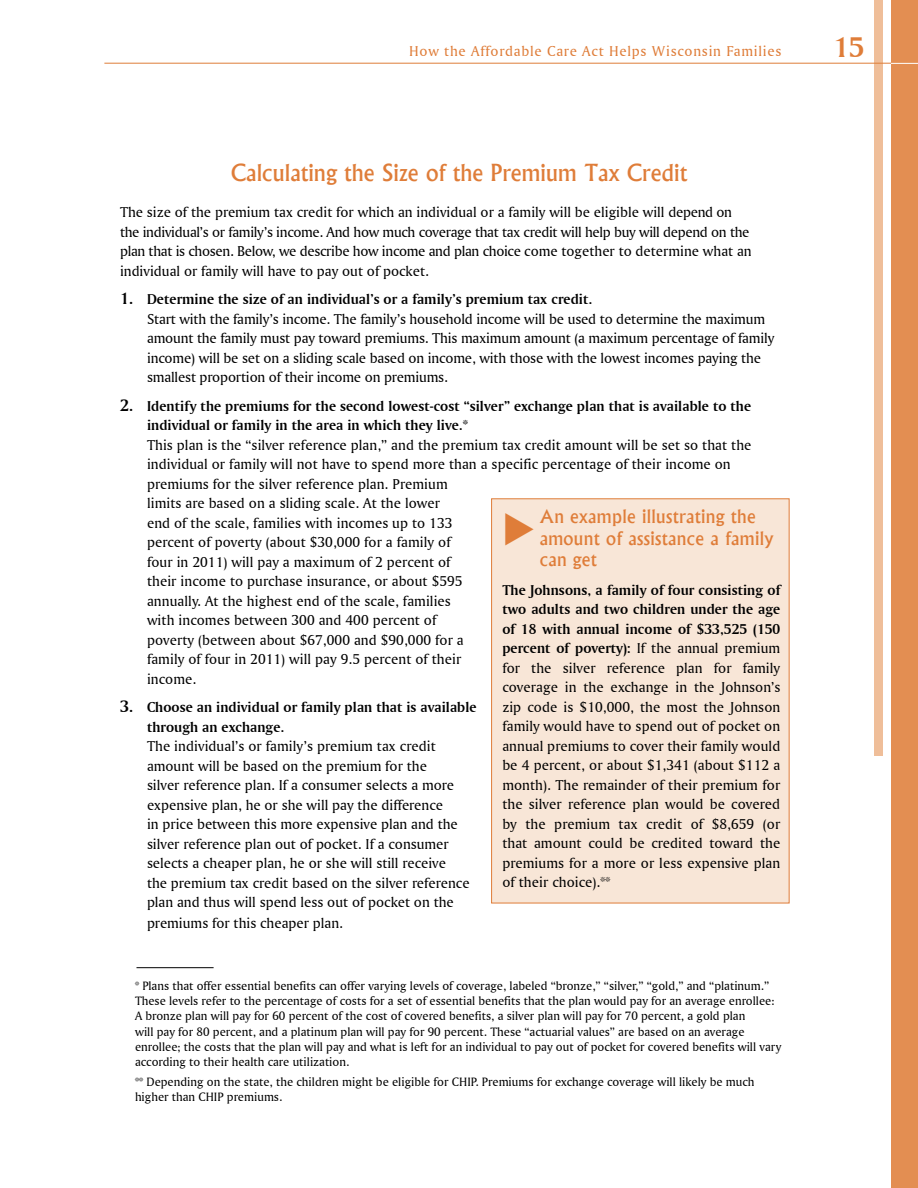
<style>
.page{position:relative;width:918px;height:1188px;background:#fff}
.page>*{position:absolute;margin:0;border:0;box-sizing:border-box;transform-origin:0 0}
.t1{font:30px "Amerigo BT Bold A";color:#df7d39}
.t2{font:500 22.5px "Albertus";letter-spacing:.005em;color:#df7d39}
.t3{font:500 18px/21.6px "Albertus";letter-spacing:.02em;color:#df7d39}
.t4{font:15px/19.5px "Amerigo BT Roman A";color:#000}
.t5{font:15px/19.5px "Amerigo BT Bold A";letter-spacing:.005em;color:#000}
.t6{font:15px/19.5px "Amerigo BT Roman A";letter-spacing:-.02em;color:#000}
.t7{font:15px "Amerigo BT Roman A";letter-spacing:.05em;color:#df7d39}
.t8{font:12.75px/15.3px "Amerigo BT Roman A";color:#000}
.s1{font-size:17.25px}
.s2{font-family:"Amerigo BT Roman A"}
</style>
<div class="page">
<div style="left:874px;top:0;width:10px;height:756px;background:#efbe99"></div>
<div style="left:891px;top:0;width:27px;height:1188px;background:#e38e52"></div>
<svg style="left:891px;top:63px;width:27px;height:1px"></svg>
<hr style="left:104px;top:63px;width:787px;height:1px;background:#df7d39">
<hr style="left:136px;top:967px;width:78px;height:1px;background:#000">
<div style="left:491px;top:499px;width:298px;height:404px;background:#f8e6d7"></div>
<p class="t7" style="left:409px;top:42px;width:374px">How the Affordable Care Act Helps Wisconsin Families</p>
<h1 class="t1" style="left:834px;top:29px;width:32px">15</h1>
<h2 class="t2" style="left:231px;top:159px;width:458px">Calculating the Size of the Premium Tax Credit</h2>
<p class="t6" style="left:120px;top:202px;width:633px">The size of the premium tax credit for which an individual or a family will be eligible will depend on the individual’s or family’s income. And how much coverage that tax credit will help buy will depend on the plan that is chosen. Below, we describe how income and plan choice come together to determine what an individual or family will have to pay out of pocket.</p>
<p class="t5" style="left:120px;top:289px;width:474px"><span class="s1">1.</span> Determine the size of an individual’s or a family’s premium tax credit.</p>
<p class="t4" style="left:147px;top:309px;width:629px">Start with the family’s income. The family’s household income will be used to determine the maximum amount the family must pay toward premiums. This maximum amount (a maximum percentage of family income) will be set on a sliding scale based on income, with those with the lowest incomes paying the smallest proportion of their income on premiums.</p>
<p class="t5" style="left:147px;top:396px;width:606px;text-indent:-27px"><span class="s1">2.</span> Identify the premiums for the second lowest-cost “silver” exchange plan that is available to the individual or family in the area in which they live.*</p>
<p class="t4" style="left:147px;top:435px;width:606px">This plan is the “silver reference plan,” and the premium tax credit amount will be set so that the individual or family will not have to spend more than a specific percentage of their income on premiums for the silver reference plan. Premium<br>limits are based on a sliding scale. At the lower<br>end of the scale, families with incomes up to 133<br>percent of poverty (about $30,000 for a family of<br>four in 2011) will pay a maximum of 2 percent of<br>their income to purchase insurance, or about $595<br>annually. At the highest end of the scale, families<br>with incomes between 300 and 400 percent of<br>poverty (between about $67,000 and $90,000 for a<br>family of four in 2011) will pay 9.5 percent of their<br>income.</p>
<p class="t5" style="left:147px;top:697px;width:331px;text-indent:-27px"><span class="s1">3.</span> Choose an individual or family plan that is available through an exchange.</p>
<p class="t4" style="left:147px;top:736px;width:324px">The individual’s or family’s premium tax credit amount will be based on the premium for the<br>silver reference plan. If a consumer selects a more expensive plan, he or she will pay the difference<br>in price between this more expensive plan and the silver reference plan out of pocket. If a consumer selects a cheaper plan, he or she will still receive the premium tax credit based on the silver reference plan and thus will spend less out of pocket on the</p>
<p class="t4" style="left:147px;top:913px;width:198px">premiums for this cheaper plan.</p>
<p class="t3" style="left:540px;top:506px;width:235px">An example illustrating the amount of assistance a family can get</p>
<p class="t5" style="left:502px;top:580px;width:279px;text-align:justify">The Johnsons, a family of four consisting of two adults and two children under the age of 18 with annual income of $33,525 (150 percent of poverty): <span class="s2">If the annual premium</span></p>
<p class="t4" style="left:502px;top:658px;width:279px;text-align:justify">for the silver reference plan for family coverage in the exchange in the Johnson’s zip code is $10,000, the most the Johnson family would have to spend out of pocket on annual premiums to cover their family would be 4 percent, or about $1,341 (about $112 a month). The remainder of their premium for the silver reference plan would be covered by the premium tax credit of $8,659 (or that amount could be credited toward the premiums for a more or less expensive plan of their choice).**</p>
<p class="t8" style="left:135px;top:978px;width:648px">* Plans that offer essential benefits can offer varying levels of coverage, labeled “bronze,” “silver,” “gold,” and “platinum.” These levels refer to the percentage of costs for a set of essential benefits that the plan would pay for an average enrollee:<br>A bronze plan will pay for 60 percent of the cost of covered benefits, a silver plan will pay for 70 percent, a gold plan<br>will pay for 80 percent, and a platinum plan will pay for 90 percent. These “actuarial values” are based on an average enrollee; the costs that the plan will pay and what is left for an individual to pay out of pocket for covered benefits will vary according to their health care utilization.</p>
<p class="t8" style="left:135px;top:1074px;width:621px">** Depending on the state, the children might be eligible for CHIP. Premiums for exchange coverage will likely be much higher than CHIP premiums.</p>
</div>
